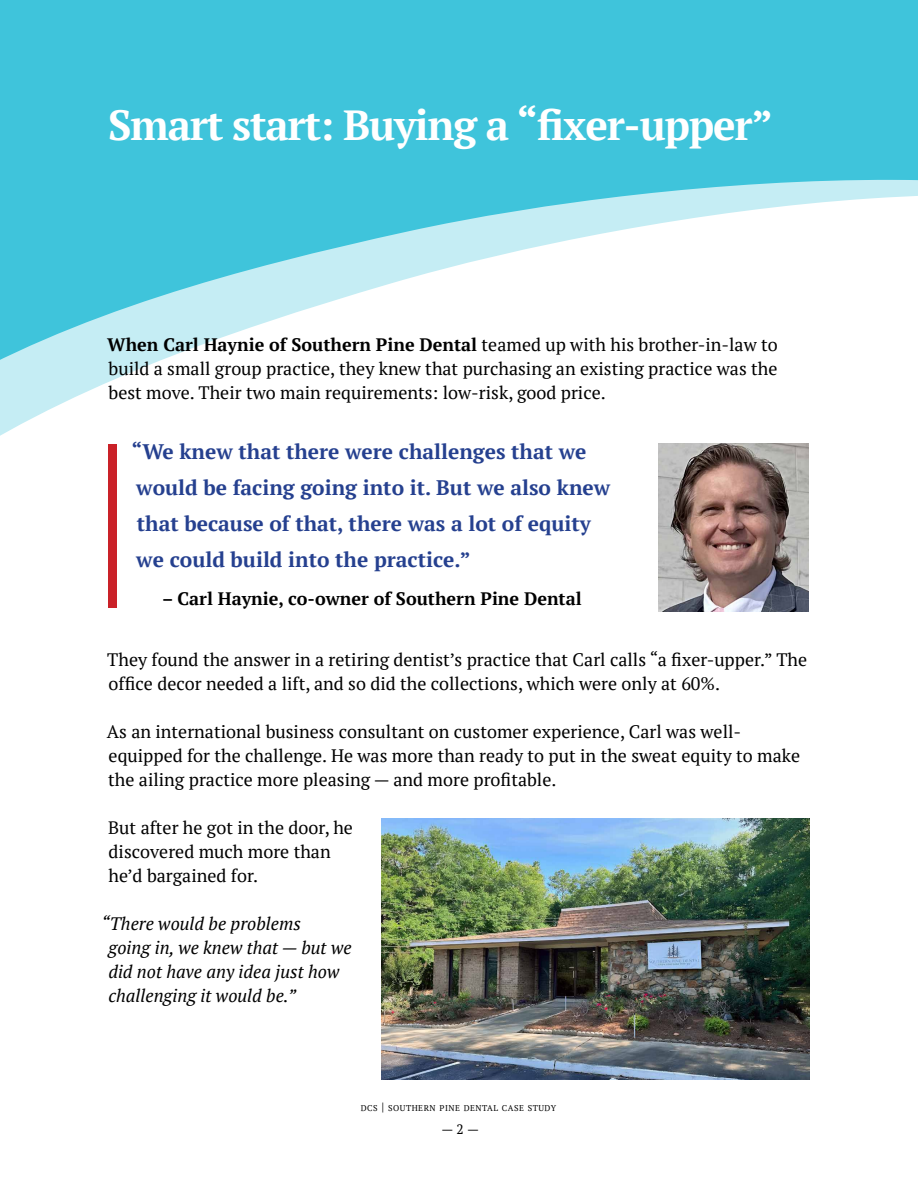
<style>
.page{position:relative;width:918px;height:1188px;background:#fff}
.page>*{position:absolute;margin:0;border:0;box-sizing:border-box;transform-origin:0 0}
.White_heading{font:700 42px "PT Serif";letter-spacing:-.03em;color:#fff}
.t1{font:700 21px/36px "PT Serif";color:#25408f}
.t2{font:18px/24px "PT Serif";color:#000}
.t3{font:italic 18px/24px "PT Serif";color:#000}
.t4{font:700 18px "PT Serif";color:#000}
.t5{font:13.5px "PT Serif";color:#000}
.t6{font:8.4px "PT Serif";letter-spacing:.055em;color:#000}
.s1{font-weight:700}
.s2{font-size:12px}
</style>
<div class="page">
<div style="left:0;top:0;width:918px;height:460px;background:#3fc4db"></div>
<svg style="left:652px;top:180px;width:266px;height:13px;fill:#c5edf4"></svg>
<svg style="left:0;top:193px;width:918px;height:267px;fill:#fff"></svg>
<div style="left:108px;top:444px;width:9px;height:164px;background:#ca2128"></div>
<img style="left:381px;top:819px;width:429px;height:261px">
<img style="left:658px;top:444px;width:151px;height:167px">
<p class="White_heading" style="left:108px;top:98px;width:666px">Smart start: Buying a “fixer-upper”</p>
<p class="t2" style="left:107px;top:333px;width:672px;text-align:justify"><span class="s1">When Carl Haynie of Southern Pine Dental</span> teamed up with his brother-in-law to build a small group practice, they knew that purchasing an existing practice was the best move. Their two main requirements: low-risk, good price.</p>
<p class="t1" style="left:132px;top:434px;width:480px">“We knew that there were challenges that we would be facing going into it. But we also knew that because of that, there was a lot of equity we could build into the practice.”</p>
<p class="t4" style="left:162px;top:587px;width:421px">– Carl Haynie, co-owner of Southern Pine Dental</p>
<p class="t2" style="left:107px;top:648px;width:701px">They found the answer in a retiring dentist’s practice that Carl calls “a fixer-upper.” The office decor needed a lift, and so did the collections, which were only at 60%.</p>
<p class="t2" style="left:107px;top:720px;width:695px">As an international business consultant on customer experience, Carl was well&shy;equipped for the challenge. He was more than ready to put in the sweat equity to make the ailing practice more pleasing — and more profitable.</p>
<p class="t2" style="left:108px;top:816px;width:246px">But after he got in the door, he discovered much more than he’d bargained for.</p>
<p class="t3" style="left:108px;top:912px;width:245px;text-indent:-7px">“There would be problems<br>going in, we knew that — but we did not have any idea just how challenging it would be.”</p>
<p class="t6" style="left:361px;top:1103px;width:197px">DCS <span class="s2">|</span> SOUTHERN PINE DENTAL CASE STUDY</p>
<p class="t5" style="left:441px;top:1120px;width:39px">— 2 —</p>
</div>
